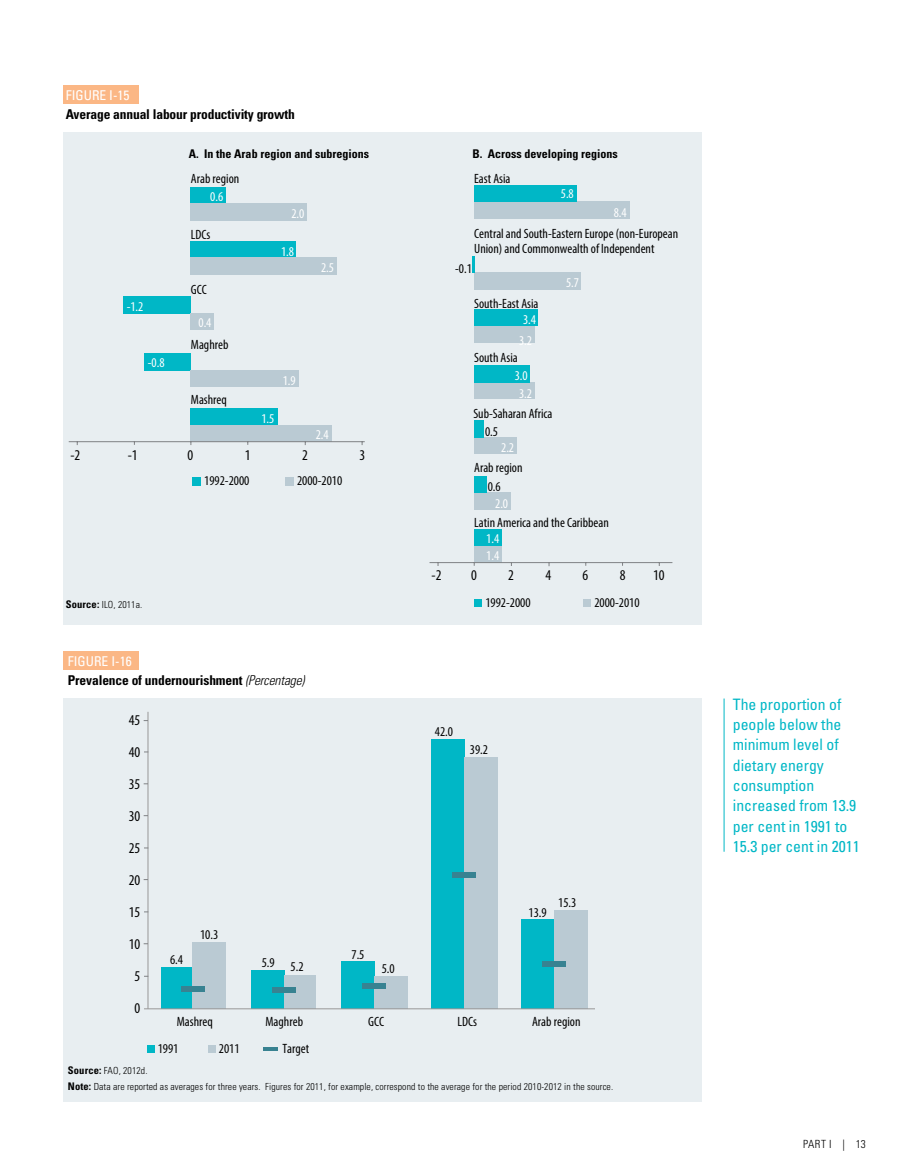
<style>
.page{position:relative;width:915px;height:1166px;background:#fff}
.page>*{position:absolute;margin:0;border:0;box-sizing:border-box;transform-origin:0 0}
.t1{font:condensed 15.75px/20.2px "Univers LT Std";color:#00b7c6}
.t2{font:condensed 15px "Myriad Pro";color:#010101}
.t3{font:condensed 13.5px/15px "Myriad Pro";color:#010101}
.t4{font:700 condensed 13.5px/19.2px "Univers LT Std";letter-spacing:-.01em;color:#000}
.t5{font:condensed 13.5px "Myriad Pro";color:#fff}
.t6{font:condensed 13.5px "Univers LT Std";color:#fff}
.t7{font:condensed 13.5px "Myriad Pro";color:#000}
.t8{font:700 condensed 12px "Univers LT Std";color:#000}
.t9{font:300 condensed 11.25px "Univers LT Std";letter-spacing:.03em;color:#000}
.t10{font:300 condensed 9.75px/15.6px "Univers LT Std";letter-spacing:.01em;color:#000}
.s1{font-weight:700;font-size:10.5px}
.s2{font-weight:400;color:#fff}
.s3{font-weight:300;font-style:italic}
</style>
<div class="page">
<div style="left:63px;top:85px;width:75px;height:18px;background:#fbb785"></div>
<div style="left:64px;top:132px;width:637px;height:492px;background:#e8eef1"></div>
<div style="left:191px;top:187px;width:34px;height:16px;background:#00b7c6"></div>
<div style="left:191px;top:241px;width:105px;height:16px;background:#00b7c6"></div>
<div style="left:123px;top:297px;width:68px;height:16px;background:#00b7c6"></div>
<div style="left:144px;top:353px;width:47px;height:17px;background:#00b7c6"></div>
<div style="left:191px;top:408px;width:87px;height:17px;background:#00b7c6"></div>
<div style="left:191px;top:203px;width:115px;height:17px;background:#bacad3"></div>
<div style="left:191px;top:257px;width:145px;height:17px;background:#bacad3"></div>
<div style="left:191px;top:313px;width:22px;height:16px;background:#bacad3"></div>
<div style="left:191px;top:370px;width:108px;height:16px;background:#bacad3"></div>
<div style="left:191px;top:425px;width:140px;height:16px;background:#bacad3"></div>
<div style="left:285px;top:477px;width:8px;height:8px;background:#bacad3"></div>
<div style="left:193px;top:477px;width:7px;height:8px;background:#00b7c6"></div>
<div style="left:474px;top:202px;width:155px;height:16px;background:#bacad3"></div>
<div style="left:474px;top:273px;width:106px;height:16px;background:#bacad3"></div>
<div style="left:474px;top:326px;width:60px;height:16px;background:#bacad3"></div>
<div style="left:474px;top:382px;width:60px;height:16px;background:#bacad3"></div>
<div style="left:474px;top:437px;width:42px;height:16px;background:#bacad3"></div>
<div style="left:474px;top:492px;width:36px;height:17px;background:#bacad3"></div>
<div style="left:474px;top:545px;width:27px;height:17px;background:#bacad3"></div>
<div style="left:474px;top:185px;width:102px;height:17px;background:#00b7c6"></div>
<svg style="left:472px;top:256px;width:2px;height:17px"></svg>
<div style="left:474px;top:309px;width:63px;height:17px;background:#00b7c6"></div>
<div style="left:474px;top:366px;width:55px;height:16px;background:#00b7c6"></div>
<div style="left:474px;top:421px;width:9px;height:16px;background:#00b7c6"></div>
<div style="left:474px;top:476px;width:12px;height:16px;background:#00b7c6"></div>
<div style="left:474px;top:529px;width:27px;height:16px;background:#00b7c6"></div>
<div style="left:474px;top:599px;width:7px;height:7px;background:#00b7c6"></div>
<div style="left:583px;top:599px;width:7px;height:7px;background:#bacad3"></div>
<hr style="left:69px;top:441px;width:295px;height:1px;background:#808285">
<hr style="left:429px;top:562px;width:243px;height:1px;background:#808285">
<div style="left:63px;top:651px;width:75px;height:19px;background:#fbb785"></div>
<div style="left:64px;top:698px;width:637px;height:403px;background:#e8eef1"></div>
<div style="left:521px;top:919px;width:33px;height:88px;background:#00b7c6"></div>
<div style="left:431px;top:739px;width:33px;height:268px;background:#00b7c6"></div>
<div style="left:341px;top:961px;width:33px;height:46px;background:#00b7c6"></div>
<div style="left:251px;top:970px;width:33px;height:37px;background:#00b7c6"></div>
<div style="left:161px;top:967px;width:31px;height:40px;background:#00b7c6"></div>
<div style="left:554px;top:910px;width:33px;height:97px;background:#bacad3"></div>
<div style="left:464px;top:757px;width:33px;height:250px;background:#bacad3"></div>
<div style="left:374px;top:976px;width:33px;height:31px;background:#bacad3"></div>
<div style="left:284px;top:974px;width:31px;height:33px;background:#bacad3"></div>
<div style="left:192px;top:941px;width:33px;height:66px;background:#bacad3"></div>
<hr style="left:147px;top:711px;width:1px;height:297px;background:#989797">
<hr style="left:144px;top:1008px;width:450px;height:1px;background:#989797">
<div style="left:147px;top:1044px;width:8px;height:8px;background:#00b7c6"></div>
<div style="left:181px;top:985px;width:23px;height:6px;background:#388291"></div>
<div style="left:272px;top:986px;width:24px;height:6px;background:#388291"></div>
<div style="left:362px;top:982px;width:24px;height:6px;background:#388291"></div>
<div style="left:452px;top:871px;width:24px;height:6px;background:#388291"></div>
<div style="left:542px;top:961px;width:24px;height:6px;background:#388291"></div>
<svg style="left:263px;top:1047px;width:15px;height:3px"></svg>
<div style="left:208px;top:1044px;width:8px;height:8px;background:#bacad3"></div>
<hr style="left:723px;top:698px;width:1px;height:153px;background:#00b7c6">
<p class="t6" style="left:66px;top:86px;width:65px">FIGURE I-15</p>
<p class="t4" style="left:66px;top:104px;width:231px">Average annual labour productivity growth</p>
<p class="t8" style="left:189px;top:146px;width:181px">A. In the Arab region and subregions</p>
<p class="t8" style="left:472px;top:146px;width:147px">B. Across developing regions</p>
<p class="t3" style="left:191px;top:171px;width:50px">Arab region</p>
<p class="t5" style="left:127px;top:298px;width:18px">-1.2</p>
<p class="t5" style="left:148px;top:354px;width:18px">-0.8</p>
<p class="t5" style="left:210px;top:188px;width:14px">0.6</p>
<p class="t3" style="left:191px;top:226px;width:21px">LDCs</p>
<p class="t3" style="left:191px;top:282px;width:17px">GCC</p>
<p class="t5" style="left:198px;top:314px;width:14px">0.4</p>
<p class="t3" style="left:191px;top:336px;width:39px">Maghreb</p>
<p class="t3" style="left:191px;top:391px;width:37px">Mashreq</p>
<p class="t5" style="left:291px;top:205px;width:14px">2.0</p>
<p class="t5" style="left:281px;top:243px;width:14px">1.8</p>
<p class="t5" style="left:321px;top:259px;width:14px">2.5</p>
<p class="t5" style="left:283px;top:372px;width:14px">1.9</p>
<p class="t5" style="left:261px;top:410px;width:14px">1.5</p>
<p class="t5" style="left:315px;top:426px;width:14px">2.4</p>
<p class="t2" style="left:70px;top:445px;width:11px">-2</p>
<p class="t2" style="left:128px;top:445px;width:11px">-1</p>
<p class="t2" style="left:187px;top:445px;width:7px">0</p>
<p class="t2" style="left:245px;top:445px;width:7px">1</p>
<p class="t2" style="left:302px;top:445px;width:7px">2</p>
<p class="t2" style="left:359px;top:445px;width:7px">3</p>
<p class="t10" style="left:66px;top:597px;width:78px"><span class="s1">Source:</span> ILO, 2011a.</p>
<p class="t3" style="left:204px;top:473px;width:47px">1992-2000</p>
<p class="t3" style="left:297px;top:473px;width:47px">2000-2010</p>
<p class="t4" style="left:68px;top:651px;width:238px"><span class="s2">FIGURE I-16<br></span>Prevalence of undernourishment <span class="s3">(Percentage)</span></p>
<p class="t2" style="left:129px;top:710px;width:13px">45</p>
<p class="t2" style="left:129px;top:742px;width:13px">40</p>
<p class="t2" style="left:129px;top:774px;width:13px">35</p>
<p class="t2" style="left:129px;top:806px;width:13px">30</p>
<p class="t2" style="left:129px;top:838px;width:13px">25</p>
<p class="t2" style="left:129px;top:870px;width:13px">20</p>
<p class="t2" style="left:129px;top:902px;width:13px">15</p>
<p class="t2" style="left:129px;top:934px;width:13px">10</p>
<p class="t2" style="left:134px;top:966px;width:7px">5</p>
<p class="t2" style="left:134px;top:998px;width:7px">0</p>
<p class="t3" style="left:200px;top:926px;width:20px">10.3</p>
<p class="t3" style="left:170px;top:951px;width:15px">6.4</p>
<p class="t3" style="left:261px;top:954px;width:15px">5.9</p>
<p class="t3" style="left:351px;top:946px;width:15px">7.5</p>
<p class="t3" style="left:290px;top:958px;width:15px">5.2</p>
<p class="t3" style="left:381px;top:960px;width:15px">5.0</p>
<p class="t3" style="left:474px;top:170px;width:38px">East Asia</p>
<p class="t5" style="left:560px;top:186px;width:14px">5.8</p>
<p class="t5" style="left:613px;top:204px;width:14px">8.4</p>
<p class="t3" style="left:474px;top:226px;width:205px">Central and South-Eastern Europe (non-European<br>Union) and Commonwealth of Independent</p>
<p class="t7" style="left:455px;top:260px;width:18px">-0.1</p>
<p class="t3" style="left:474px;top:295px;width:66px">South-East Asia</p>
<p class="t5" style="left:523px;top:311px;width:14px">3.4</p>
<p class="t5" style="left:519px;top:332px;width:14px">3.2</p>
<p class="t3" style="left:474px;top:350px;width:45px">South Asia</p>
<p class="t5" style="left:514px;top:367px;width:14px">3.0</p>
<p class="t5" style="left:519px;top:385px;width:14px">3.2</p>
<p class="t3" style="left:473px;top:405px;width:80px">Sub-Saharan Africa</p>
<p class="t7" style="left:485px;top:423px;width:14px">0.5</p>
<p class="t5" style="left:501px;top:439px;width:14px">2.2</p>
<p class="t3" style="left:474px;top:460px;width:50px">Arab region</p>
<p class="t7" style="left:487px;top:478px;width:14px">0.6</p>
<p class="t5" style="left:495px;top:495px;width:14px">2.0</p>
<p class="t5" style="left:565px;top:274px;width:14px">5.7</p>
<p class="t3" style="left:474px;top:515px;width:136px">Latin America and the Caribbean</p>
<p class="t5" style="left:486px;top:530px;width:14px">1.4</p>
<p class="t5" style="left:486px;top:547px;width:14px">1.4</p>
<p class="t2" style="left:431px;top:565px;width:11px">-2</p>
<p class="t2" style="left:471px;top:565px;width:7px">0</p>
<p class="t2" style="left:508px;top:565px;width:7px">2</p>
<p class="t2" style="left:545px;top:565px;width:7px">4</p>
<p class="t2" style="left:582px;top:565px;width:7px">6</p>
<p class="t2" style="left:619px;top:565px;width:7px">8</p>
<p class="t2" style="left:653px;top:565px;width:13px">10</p>
<p class="t3" style="left:485px;top:594px;width:47px">1992-2000</p>
<p class="t3" style="left:594px;top:594px;width:47px">2000-2010</p>
<p class="t3" style="left:434px;top:723px;width:20px">42.0</p>
<p class="t3" style="left:469px;top:741px;width:20px">39.2</p>
<p class="t3" style="left:528px;top:904px;width:20px">13.9</p>
<p class="t3" style="left:558px;top:894px;width:20px">15.3</p>
<p class="t3" style="left:177px;top:1013px;width:38px">Mashreq</p>
<p class="t3" style="left:265px;top:1013px;width:39px">Maghreb</p>
<p class="t3" style="left:368px;top:1013px;width:17px">GCC</p>
<p class="t3" style="left:457px;top:1013px;width:21px">LDCs</p>
<p class="t3" style="left:532px;top:1013px;width:50px">Arab region</p>
<p class="t3" style="left:158px;top:1040px;width:22px">1991</p>
<p class="t3" style="left:219px;top:1040px;width:22px">2011</p>
<p class="t3" style="left:282px;top:1040px;width:28px">Target</p>
<p class="t10" style="left:68px;top:1062px;width:546px"><span class="s1">Source:</span> FAO, 2012d.<br><span class="s1">Note:</span> Data are reported as averages for three years. Figures for 2011, for example, correspond to the average for the period 2010-2012 in the source.</p>
<p class="t1" style="left:732px;top:693px;width:128px">The proportion of people below the minimum level of dietary energy consumption increased from 13.9 per cent in 1991 to<br>15.3 per cent in 2011</p>
<p class="t9" style="left:802px;top:1137px;width:64px">PART I | 13</p>
</div>
